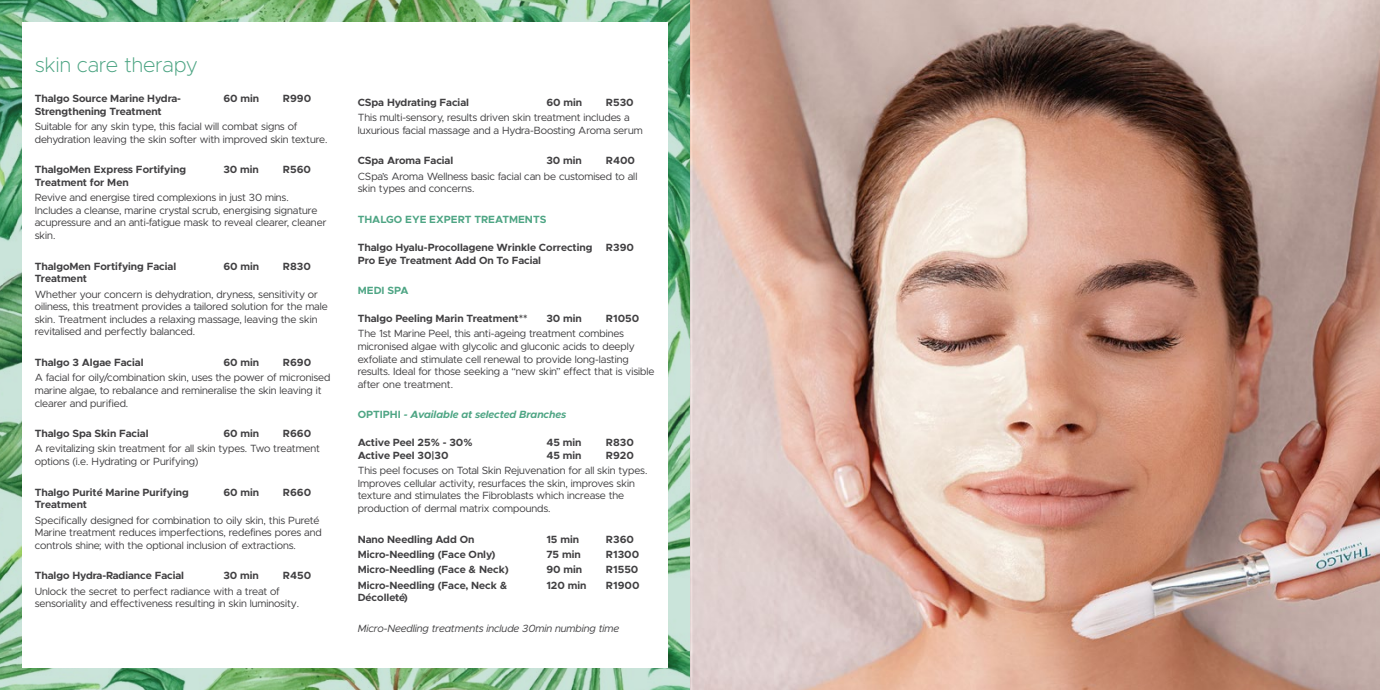
<style>
.page{position:relative;width:1380px;height:690px;background:#fff}
.page>*{position:absolute;margin:0;border:0;box-sizing:border-box;transform-origin:0 0}
.t1{font:200 21px "Metropolis";color:#4ea584}
.t2{font:10.5px/12.6px "Metropolis";color:#414042}
.t3{font:700 10.5px/12.6px "Metropolis";color:#414042}
.t4{font:italic 10.5px "Metropolis";color:#414042}
.t5{font:italic 700 10.5px "Metropolis";color:#4ea584}
.t6{font:700 10.5px "Metropolis";color:#4ea584}
.s1{font-style:normal}
</style>
<div class="page">
<img style="left:0;top:0;width:690px;height:690px">
<div style="left:22px;top:22px;width:645px;height:645px;background:#fff"></div>
<img style="left:690px;top:0;width:689px;height:690px">
<h1 class="t1" style="left:35px;top:51px;width:164px">skin care therapy</h1>
<p class="t3" style="left:35px;top:92px;width:148px">Thalgo Source Marine Hydra-<br>Strengthening Treatment</p>
<p class="t3" style="left:223px;top:92px;width:37px">60 min</p>
<p class="t3" style="left:283px;top:92px;width:30px">R990</p>
<p class="t2" style="left:35px;top:120px;width:294px">Suitable for any skin type, this facial will combat signs of dehydration leaving the skin softer with improved skin texture.</p>
<p class="t3" style="left:35px;top:163px;width:153px">ThalgoMen Express Fortifying<br>Treatment for Men</p>
<p class="t3" style="left:223px;top:163px;width:37px">30 min</p>
<p class="t3" style="left:283px;top:163px;width:30px">R560</p>
<p class="t2" style="left:35px;top:191px;width:293px">Revive and energise tired complexions in just 30 mins.<br>Includes a cleanse, marine crystal scrub, energising signature acupressure and an anti-fatigue mask to reveal clearer, cleaner skin.</p>
<p class="t3" style="left:35px;top:260px;width:143px">ThalgoMen Fortifying Facial<br>Treatment</p>
<p class="t3" style="left:223px;top:260px;width:37px">60 min</p>
<p class="t3" style="left:283px;top:260px;width:30px">R830</p>
<p class="t2" style="left:35px;top:287px;width:294px">Whether your concern is dehydration, dryness, sensitivity or oiliness, this treatment provides a tailored solution for the male skin. Treatment includes a relaxing massage, leaving the skin revitalised and perfectly balanced.</p>
<p class="t3" style="left:35px;top:356px;width:110px">Thalgo 3 Algae Facial</p>
<p class="t3" style="left:223px;top:356px;width:37px">60 min</p>
<p class="t3" style="left:283px;top:356px;width:30px">R690</p>
<p class="t2" style="left:35px;top:371px;width:297px">A facial for oily/combination skin, uses the power of micronised marine algae, to rebalance and remineralise the skin leaving it clearer and purified.</p>
<p class="t3" style="left:35px;top:427px;width:115px">Thalgo Spa Skin Facial</p>
<p class="t3" style="left:223px;top:427px;width:37px">60 min</p>
<p class="t3" style="left:283px;top:427px;width:30px">R660</p>
<p class="t2" style="left:35px;top:442px;width:287px">A revitalizing skin treatment for all skin types. Two treatment options (i.e. Hydrating or Purifying)</p>
<p class="t3" style="left:35px;top:485px;width:155px">Thalgo Purité Marine Purifying<br>Treatment</p>
<p class="t3" style="left:223px;top:485px;width:37px">60 min</p>
<p class="t3" style="left:283px;top:485px;width:30px">R660</p>
<p class="t2" style="left:35px;top:513px;width:288px">Specifically designed for combination to oily skin, this Pureté<br>Marine treatment reduces imperfections, redefines pores and controls shine; with the optional inclusion of extractions.</p>
<p class="t3" style="left:35px;top:569px;width:151px">Thalgo Hydra-Radiance Facial</p>
<p class="t3" style="left:223px;top:569px;width:37px">30 min</p>
<p class="t3" style="left:283px;top:569px;width:30px">R450</p>
<p class="t2" style="left:35px;top:584px;width:266px">Unlock the secret to perfect radiance with a treat of sensoriality and effectiveness resulting in skin luminosity.</p>
<p class="t3" style="left:357px;top:96px;width:113px">CSpa Hydrating Facial</p>
<p class="t3" style="left:546px;top:96px;width:37px">60 min</p>
<p class="t3" style="left:606px;top:96px;width:29px">R530</p>
<p class="t2" style="left:357px;top:111px;width:286px">This multi-sensory, results driven skin treatment includes a luxurious facial massage and a Hydra-Boosting Aroma serum</p>
<p class="t3" style="left:357px;top:154px;width:97px">CSpa Aroma Facial</p>
<p class="t3" style="left:546px;top:154px;width:37px">30 min</p>
<p class="t3" style="left:606px;top:154px;width:31px">R400</p>
<p class="t2" style="left:357px;top:170px;width:281px">CSpa’s Aroma Wellness basic facial can be customised to all skin types and concerns.</p>
<p class="t6" style="left:357px;top:213px;width:190px">THALGO EYE EXPERT TREATMENTS</p>
<p class="t3" style="left:357px;top:241px;width:236px">Thalgo Hyalu-Procollagene Wrinkle Correcting<br>Pro Eye Treatment Add On To Facial</p>
<p class="t3" style="left:606px;top:241px;width:30px">R390</p>
<p class="t6" style="left:357px;top:284px;width:52px">MEDI SPA</p>
<p class="t3" style="left:357px;top:312px;width:171px">Thalgo Peeling Marin Treatment**</p>
<p class="t3" style="left:546px;top:312px;width:37px">30 min</p>
<p class="t3" style="left:606px;top:312px;width:35px">R1050</p>
<p class="t2" style="left:357px;top:327px;width:298px">The 1st Marine Peel, this anti-ageing treatment combines micronised algae with glycolic and gluconic acids to deeply exfoliate and stimulate cell renewal to provide long-lasting results. Ideal for those seeking a “new skin” effect that is visible after one treatment.</p>
<p class="t5" style="left:357px;top:408px;width:210px"><span class="s1">OPTIPHI</span> - Available at selected Branches</p>
<p class="t3" style="left:357px;top:436px;width:116px">Active Peel 25% - 30%<br>Active Peel 30|30</p>
<p class="t3" style="left:546px;top:436px;width:37px">45 min<br>45 min</p>
<p class="t3" style="left:606px;top:436px;width:30px">R830<br>R920</p>
<p class="t2" style="left:357px;top:464px;width:291px">This peel focuses on Total Skin Rejuvenation for all skin types.<br>Improves cellular activity, resurfaces the skin, improves skin texture and stimulates the Fibroblasts which increase the production of dermal matrix compounds.</p>
<p class="t3" style="left:357px;top:532px;width:118px">Nano Needling Add On</p>
<p class="t3" style="left:546px;top:532px;width:34px">15 min</p>
<p class="t3" style="left:606px;top:532px;width:30px">R360</p>
<p class="t3" style="left:357px;top:548px;width:139px">Micro-Needling (Face Only)</p>
<p class="t3" style="left:546px;top:548px;width:36px">75 min</p>
<p class="t3" style="left:606px;top:548px;width:35px">R1300</p>
<p class="t3" style="left:357px;top:563px;width:153px">Micro-Needling (Face &amp; Neck)</p>
<p class="t3" style="left:546px;top:563px;width:37px">90 min</p>
<p class="t3" style="left:606px;top:563px;width:34px">R1550</p>
<p class="t3" style="left:357px;top:578px;width:151px">Micro-Needling (Face, Neck &amp;<br>Décolleté)</p>
<p class="t3" style="left:546px;top:578px;width:42px">120 min</p>
<p class="t3" style="left:606px;top:578px;width:35px">R1900</p>
<p class="t4" style="left:357px;top:621px;width:263px">Micro-Needling treatments include 30min numbing time</p>
</div>
